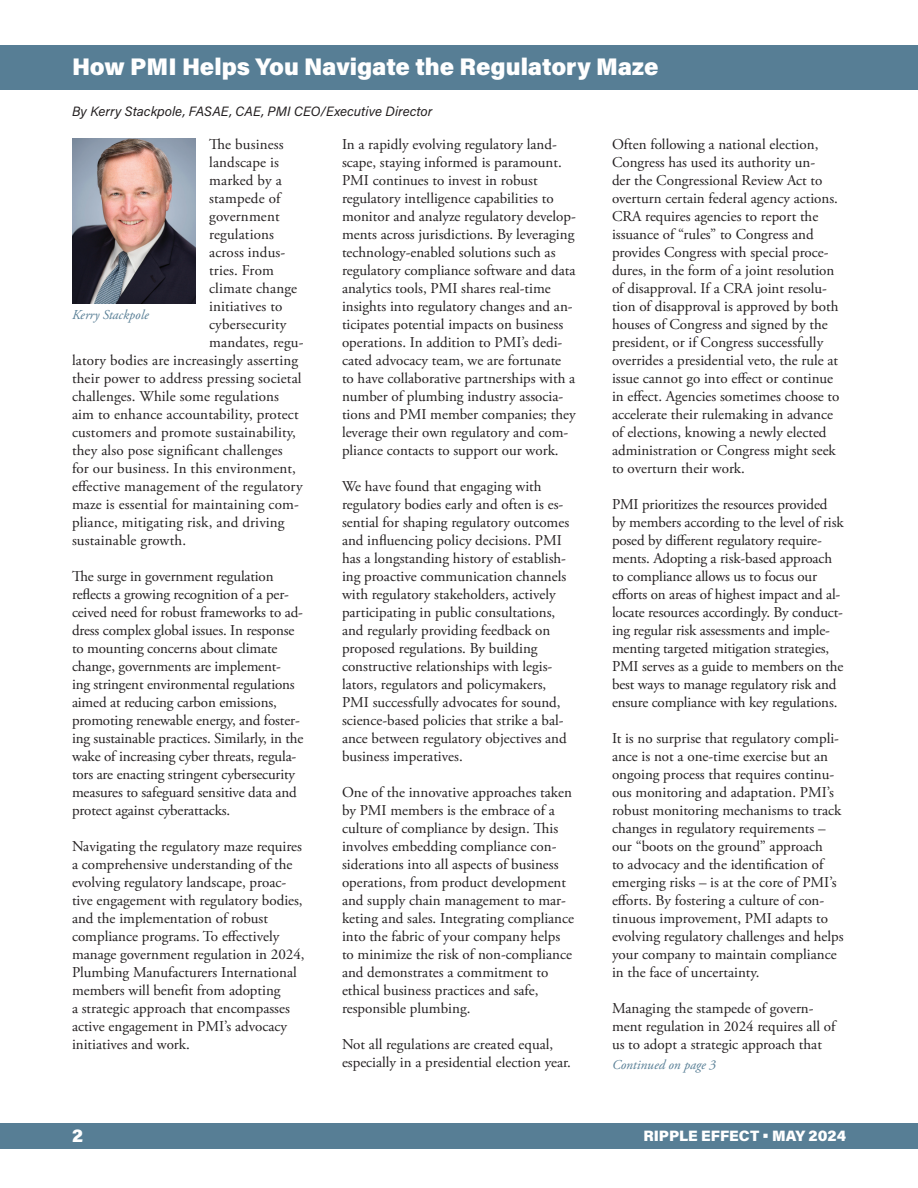
<style>
.page{position:relative;width:918px;height:1188px;background:#fff}
.page>*{position:absolute;margin:0;border:0;box-sizing:border-box;transform-origin:0 0}
.inside_headline{font:900 24px "Acumin Pro";letter-spacing:-.005em;color:#fff}
.t1{font:900 18px "Acumin Pro";color:#fff}
.body{font:15px/18px "Adobe Garamond Pro";color:#231f20}
.t2{font:900 15px "Acumin Pro";color:#fff}
.byline{font:italic 13.5px "Acumin Pro";letter-spacing:.005em;color:#231f20}
.t3{font:italic 13.5px "Adobe Garamond Pro";color:#577e95}
</style>
<div class="page">
<div style="left:0;top:45px;width:918px;height:45px;background:#577e95"></div>
<div style="left:0;top:1123px;width:918px;height:25px;background:#577e95"></div>
<img style="left:72px;top:138px;width:124px;height:165px">
<p class="inside_headline" style="left:72px;top:49px;width:588px">How PMI Helps You Navigate the Regulatory Maze</p>
<p class="byline" style="left:72px;top:102px;width:362px">By Kerry Stackpole, FASAE, CAE, PMI CEO/Executive Director</p>
<p class="body" style="left:209px;top:136px;width:76px">The business</p>
<p class="body" style="left:209px;top:154px;width:71px">landscape is</p>
<p class="body" style="left:209px;top:172px;width:74px">marked by a</p>
<p class="body" style="left:209px;top:190px;width:73px">stampede of</p>
<p class="body" style="left:209px;top:208px;width:72px">government</p>
<p class="body" style="left:209px;top:226px;width:66px">regulations</p>
<p class="body" style="left:209px;top:244px;width:78px">across indus-</p>
<p class="body" style="left:209px;top:262px;width:66px">tries. From</p>
<p class="body" style="left:209px;top:280px;width:89px">climate change</p>
<p class="body" style="left:209px;top:298px;width:75px">initiatives to</p>
<p class="body" style="left:209px;top:316px;width:79px">cybersecurity</p>
<p class="body" style="left:209px;top:334px;width:96px">mandates, regu-</p>
<p class="body" style="left:72px;top:352px;width:228px">latory bodies are increasingly asserting</p>
<p class="body" style="left:72px;top:370px;width:231px">their power to address pressing societal</p>
<p class="body" style="left:72px;top:388px;width:209px">challenges. While some regulations</p>
<p class="body" style="left:72px;top:406px;width:228px">aim to enhance accountability, protect</p>
<p class="body" style="left:72px;top:424px;width:226px">customers and promote sustainability,</p>
<p class="body" style="left:72px;top:442px;width:212px">they also pose significant challenges</p>
<p class="body" style="left:72px;top:460px;width:225px">for our business. In this environment,</p>
<p class="body" style="left:72px;top:478px;width:232px">effective management of the regulatory</p>
<p class="body" style="left:72px;top:496px;width:228px">maze is essential for maintaining com-</p>
<p class="body" style="left:72px;top:514px;width:214px">pliance, mitigating risk, and driving</p>
<p class="body" style="left:72px;top:532px;width:116px">sustainable growth.</p>
<p class="body" style="left:72px;top:568px;width:233px">The surge in government regulation reflects a growing recognition of a per&shy;ceived need for robust frameworks to ad&shy;dress complex global issues. In response to mounting concerns about climate change, governments are implement-<br>ing stringent environmental regulations aimed at reducing carbon emissions, promoting renewable energy, and foster&shy;ing sustainable practices. Similarly, in the wake of increasing cyber threats, regula&shy;tors are enacting stringent cybersecurity measures to safeguard sensitive data and protect against cyberattacks.</p>
<p class="body" style="left:72px;top:838px;width:234px">Navigating the regulatory maze requires a comprehensive understanding of the evolving regulatory landscape, proac&shy;tive engagement with regulatory bodies, and the implementation of robust compliance programs. To effectively manage government regulation in 2024, Plumbing Manufacturers International members will benefit from adopting<br>a strategic approach that encompasses active engagement in PMI’s advocacy initiatives and work.</p>
<p class="body" style="left:342px;top:136px;width:235px">In a rapidly evolving regulatory land&shy;scape, staying informed is paramount.<br>PMI continues to invest in robust regulatory intelligence capabilities to monitor and analyze regulatory develop&shy;ments across jurisdictions. By leveraging technology-enabled solutions such as regulatory compliance software and data analytics tools, PMI shares real-time insights into regulatory changes and an&shy;ticipates potential impacts on business operations. In addition to PMI’s dedi&shy;cated advocacy team, we are fortunate to have collaborative partnerships with a number of plumbing industry associa&shy;tions and PMI member companies; they leverage their own regulatory and com&shy;pliance contacts to support our work.</p>
<p class="body" style="left:342px;top:478px;width:229px">We have found that engaging with regulatory bodies early and often is es&shy;sential for shaping regulatory outcomes and influencing policy decisions. PMI has a longstanding history of establish&shy;ing proactive communication channels with regulatory stakeholders, actively participating in public consultations, and regularly providing feedback on proposed regulations. By building constructive relationships with legis&shy;lators, regulators and policymakers, PMI successfully advocates for sound, science-based policies that strike a bal&shy;ance between regulatory objectives and business imperatives.</p>
<p class="body" style="left:342px;top:784px;width:234px">One of the innovative approaches taken by PMI members is the embrace of a culture of compliance by design. This involves embedding compliance con&shy;siderations into all aspects of business operations, from product development and supply chain management to mar&shy;keting and sales. Integrating compliance into the fabric of your company helps to minimize the risk of non-compliance and demonstrates a commitment to ethical business practices and safe, responsible plumbing.</p>
<p class="body" style="left:342px;top:1036px;width:231px">Not all regulations are created equal, especially in a presidential election year.</p>
<p class="body" style="left:612px;top:136px;width:229px">Often following a national election, Congress has used its authority un-<br>der the Congressional Review Act to overturn certain federal agency actions.<br>CRA requires agencies to report the issuance of “rules” to Congress and provides Congress with special proce&shy;dures, in the form of a joint resolution of disapproval. If a CRA joint resolu&shy;tion of disapproval is approved by both houses of Congress and signed by the president, or if Congress successfully overrides a presidential veto, the rule at issue cannot go into effect or continue in effect. Agencies sometimes choose to accelerate their rulemaking in advance of elections, knowing a newly elected administration or Congress might seek to overturn their work.</p>
<p class="body" style="left:612px;top:496px;width:233px">PMI prioritizes the resources provided by members according to the level of risk posed by different regulatory require&shy;ments. Adopting a risk-based approach to compliance allows us to focus our efforts on areas of highest impact and al&shy;locate resources accordingly. By conduct&shy;ing regular risk assessments and imple&shy;menting targeted mitigation strategies, PMI serves as a guide to members on the best ways to manage regulatory risk and ensure compliance with key regulations.</p>
<p class="body" style="left:612px;top:730px;width:233px">It is no surprise that regulatory compli&shy;ance is not a one-time exercise but an ongoing process that requires continu&shy;ous monitoring and adaptation. PMI’s robust monitoring mechanisms to track changes in regulatory requirements – our “boots on the ground” approach<br>to advocacy and the identification of emerging risks – is at the core of PMI’s efforts. By fostering a culture of con&shy;tinuous improvement, PMI adapts to evolving regulatory challenges and helps your company to maintain compliance in the face of uncertainty.</p>
<p class="body" style="left:612px;top:1000px;width:225px">Managing the stampede of govern&shy;ment regulation in 2024 requires all of us to adopt a strategic approach that</p>
<p class="t3" style="left:72px;top:307px;width:78px">Kerry Stackpole</p>
<p class="t3" style="left:612px;top:1057px;width:106px">Continued on page 3</p>
<p class="t1" style="left:72px;top:1123px;width:12px">2</p>
<p class="t2" style="left:643px;top:1125px;width:204px">RIPPLE EFFECT • MAY 2024</p>
</div>
